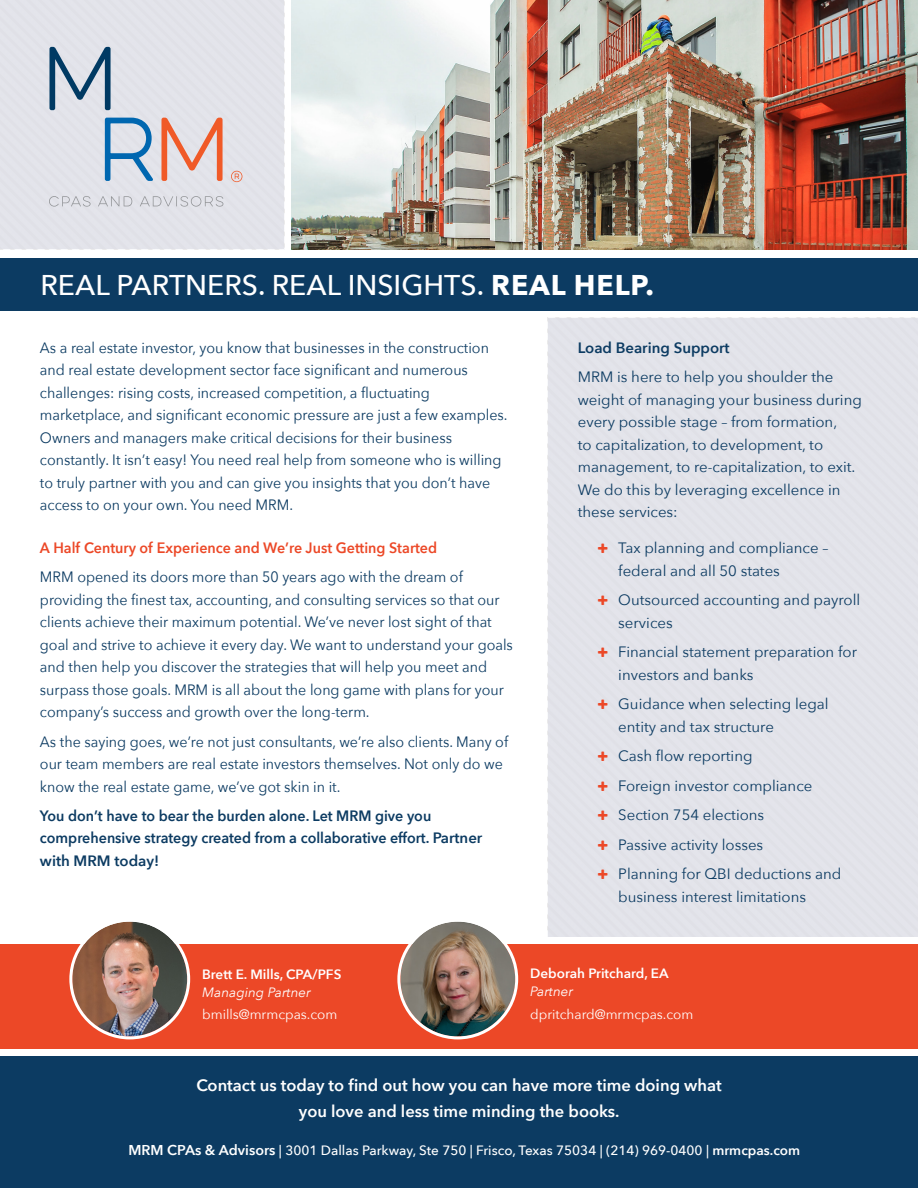
<style>
.page{position:relative;width:918px;height:1188px;background:#fff}
.page>*{position:absolute;margin:0;border:0;box-sizing:border-box;transform-origin:0 0}
.t1{font:500 28.5px "Avenir Next";color:#fff}
.Body_Header{font:600 16.5px/25.5px "Avenir Next";color:#fff;text-align:center}
.Main_Copy{font:15px/22.5px "Avenir Next";color:#0c3b62;scale:.95 1}
.Main_Copy-2{font:15px/22.5px "Avenir Next";color:#0c3b62}
.Main_Copy-3{font:600 15px/22.5px "Avenir Next";color:#0c3b62;scale:.95 1}
.Body_Header-2{font:600 15px "Avenir Next";color:#ec4827;scale:.95 1}
.Body_Header-3{font:600 15px "Avenir Next";color:#0c3b62}
.t2{font:500 13.5px "Avenir Next";color:#fff}
.email{font:13.5px "Avenir Next";color:#fff}
.Name{font:600 13.5px "Avenir Next";color:#fff}
.t3{font:italic 13.5px "Avenir Next";color:#fff}
.s1{font-weight:700}
.s2{font-weight:600;font-size:14.25px}
.s3{font-weight:600}
</style>
<div class="page">
<div style="left:548px;top:318px;width:370px;height:618px;background:#dddee6"></div>
<img style="left:292px;top:0;width:626px;height:249px">
<div style="left:0;top:0;width:284px;height:249px;background:#dddee6"></div>
<svg style="left:49px;top:47px;width:62px;height:63px"></svg>
<svg style="left:161px;top:118px;width:62px;height:63px"></svg>
<svg style="left:105px;top:118px;width:48px;height:63px"></svg>
<svg style="left:49px;top:196px;width:42px;height:11px"></svg>
<svg style="left:98px;top:196px;width:34px;height:10px"></svg>
<svg style="left:140px;top:196px;width:83px;height:11px"></svg>
<svg style="left:231px;top:171px;width:11px;height:11px"></svg>
<div style="left:0;top:258px;width:918px;height:52px;background:#0c3b62"></div>
<div style="left:0;top:944px;width:918px;height:105px;background:#ec4827"></div>
<div style="left:0;top:1056px;width:918px;height:132px;background:#0c3b62"></div>
<img style="left:72px;top:922px;width:115px;height:114px;border-radius:57px">
<div style="left:69px;top:919px;width:121px;height:120px;border:3px solid #fff;border-radius:50%"></div>
<img style="left:401px;top:922px;width:114px;height:114px;border-radius:55px">
<div style="left:397px;top:919px;width:121px;height:120px;border:3px solid #fff;border-radius:50%"></div>
<p class="t1" style="left:40px;top:260px;width:615px">REAL PARTNERS. REAL INSIGHTS. <span class="s1">REAL HELP.</span></p>
<p class="Main_Copy" style="left:40px;top:336px;width:494px">As a real estate investor, you know that businesses in the construction and real estate development sector face significant and numerous challenges: rising costs, increased competition, a fluctuating marketplace, and significant economic pressure are just a few examples.<br>Owners and managers make critical decisions for their business constantly. It isn’t easy! You need real help from someone who is willing to truly partner with you and can give you insights that you don’t have access to on your own. You need MRM.</p>
<p class="Body_Header-2" style="left:40px;top:535px;width:420px">A Half Century of Experience and We’re Just Getting Started</p>
<p class="Main_Copy" style="left:40px;top:565px;width:499px">MRM opened its doors more than 50 years ago with the dream of providing the finest tax, accounting, and consulting services so that our clients achieve their maximum potential. We’ve never lost sight of that goal and strive to achieve it every day. We want to understand your goals and then help you discover the strategies that will help you meet and surpass those goals. MRM is all about the long game with plans for your company’s success and growth over the long-term.</p>
<p class="Main_Copy" style="left:40px;top:730px;width:494px">As the saying goes, we’re not just consultants, we’re also clients. Many of our team members are real estate investors themselves. Not only do we know the real estate game, we’ve got skin in it.</p>
<p class="Main_Copy-3" style="left:40px;top:804px;width:467px">You don’t have to bear the burden alone. Let MRM give you comprehensive strategy created from a collaborative effort. Partner with MRM today!</p>
<p class="Body_Header-3" style="left:578px;top:335px;width:153px">Load Bearing Support</p>
<p class="Main_Copy-2" style="left:578px;top:365px;width:286px">MRM is here to help you shoulder the weight of managing your business during every possible stage – from formation,<br>to capitalization, to development, to management, to re-capitalization, to exit.<br>We do this by leveraging excellence in these services:</p>
<p class="Main_Copy-2" style="left:618px;top:536px;width:212px">Tax planning and compliance – federal and all 50 states</p>
<p class="Main_Copy-2" style="left:618px;top:588px;width:244px">Outsourced accounting and payroll services</p>
<p class="Main_Copy-2" style="left:618px;top:640px;width:240px">Financial statement preparation for investors and banks</p>
<p class="Main_Copy-2" style="left:618px;top:692px;width:212px">Guidance when selecting legal entity and tax structure</p>
<p class="Main_Copy-2" style="left:618px;top:744px;width:136px">Cash flow reporting</p>
<p class="Main_Copy-2" style="left:618px;top:774px;width:196px">Foreign investor compliance</p>
<p class="Main_Copy-2" style="left:618px;top:803px;width:148px">Section 754 elections</p>
<p class="Main_Copy-2" style="left:618px;top:833px;width:146px">Passive activity losses</p>
<p class="Main_Copy-2" style="left:618px;top:862px;width:225px">Planning for QBI deductions and business interest limitations</p>
<p class="Name" style="left:202px;top:962px;width:141px">Brett E. Mills, CPA/PFS</p>
<p class="t3" style="left:202px;top:981px;width:110px">Managing Partner</p>
<p class="email" style="left:202px;top:1003px;width:137px">bmills@mrmcpas.com</p>
<p class="Name" style="left:530px;top:962px;width:140px">Deborah Pritchard, EA</p>
<p class="t3" style="left:530px;top:980px;width:45px">Partner</p>
<p class="email" style="left:530px;top:1003px;width:165px">dpritchard@mrmcpas.com</p>
<p class="Body_Header" style="left:196px;top:1072px;width:527px">Contact us today to find out how you can have more time doing what you love and less time minding the books.</p>
<p class="t2" style="left:129px;top:1138px;width:673px"><span class="s2">MRM CPAs &amp; Advisors</span> | 3001 Dallas Parkway, Ste 750 | Frisco, Texas 75034 | (214) 969-0400 | <span class="s3">mrmcpas.com</span></p>
</div>
